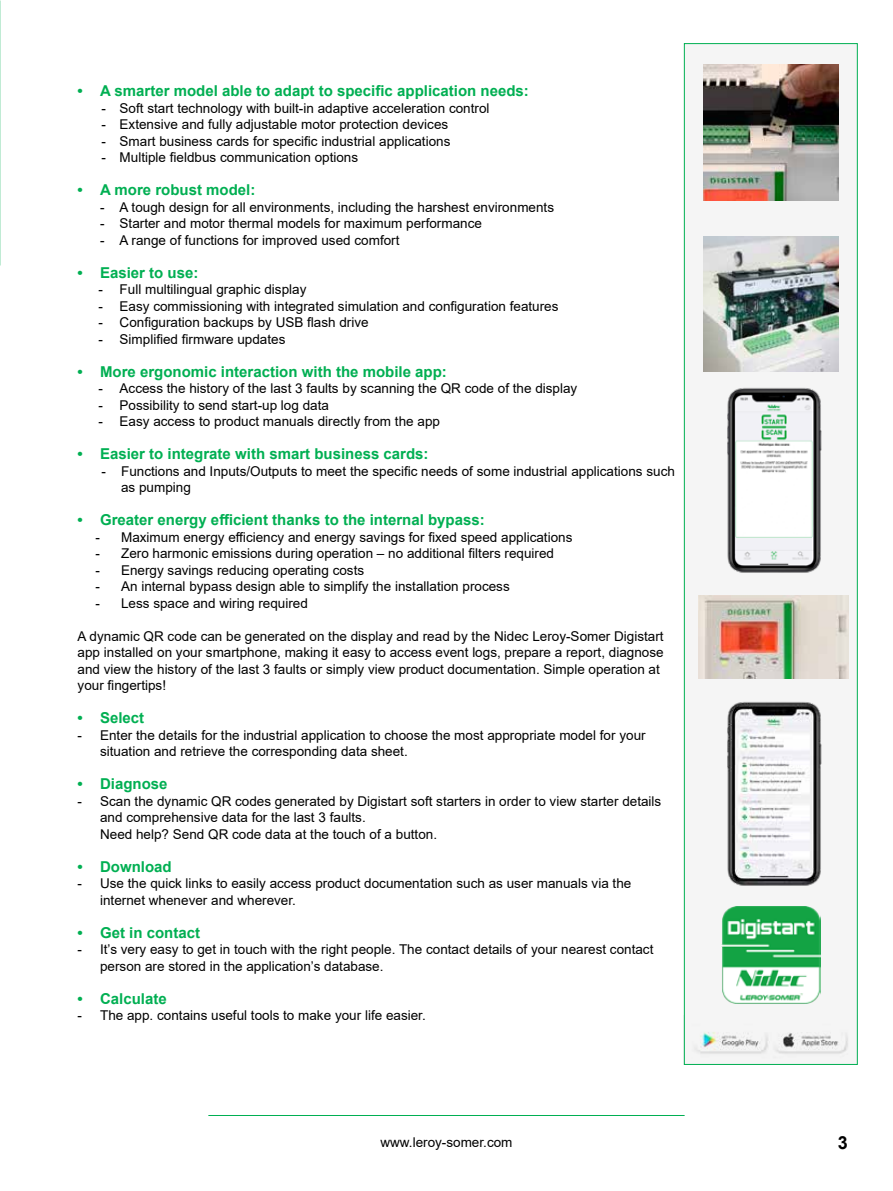
<style>
.page{position:relative;width:893px;height:1191px;background:#fff}
.page>*{position:absolute;margin:0;border:0;box-sizing:border-box;transform-origin:0 0}
.t1{font:700 18px "Arial";color:#000}
.t2{font:700 15px "Arial";color:#00af52}
.t3{font:13.5px/16.5px "Arial";color:#000}
</style>
<div class="page">
<hr style="left:208px;top:1115px;width:477px;height:1px;background:#00af52">
<div style="left:684px;top:43px;width:174px;height:1021px;background:#f5f5f5;border:1px solid #00af52"></div>
<img style="left:698px;top:595px;width:150px;height:83px">
<img style="left:721px;top:906px;width:100px;height:98px">
<img style="left:703px;top:65px;width:136px;height:136px">
<img style="left:684px;top:1016px;width:174px;height:48px">
<img style="left:727px;top:388px;width:95px;height:185px">
<img style="left:727px;top:701px;width:95px;height:185px">
<img style="left:703px;top:237px;width:136px;height:135px">
<p class="t2" style="left:78px;top:80px;width:453px">• A smarter model able to adapt to specific application needs:</p>
<p class="t3" style="left:102px;top:99px;width:389px">- Soft start technology with built-in adaptive acceleration control</p>
<p class="t3" style="left:102px;top:116px;width:348px">- Extensive and fully adjustable motor protection devices</p>
<p class="t3" style="left:102px;top:132px;width:350px">- Smart business cards for specific industrial applications</p>
<p class="t3" style="left:102px;top:149px;width:258px">- Multiple fieldbus communication options</p>
<p class="t2" style="left:78px;top:179px;width:179px">• A more robust model:</p>
<p class="t3" style="left:100px;top:198px;width:455px">- A tough design for all environments, including the harshest environments</p>
<p class="t3" style="left:100px;top:215px;width:383px">- Starter and motor thermal models for maximum performance</p>
<p class="t3" style="left:100px;top:231px;width:301px">- A range of functions for improved used comfort</p>
<p class="t2" style="left:78px;top:262px;width:122px">• Easier to use:</p>
<p class="t3" style="left:99px;top:281px;width:209px">- Full multilingual graphic display</p>
<p class="t3" style="left:99px;top:297px;width:461px">- Easy commissioning with integrated simulation and configuration features</p>
<p class="t3" style="left:99px;top:314px;width:272px">- Configuration backups by USB flash drive</p>
<p class="t3" style="left:99px;top:330px;width:188px">- Simplified firmware updates</p>
<p class="t2" style="left:78px;top:361px;width:371px">• More ergonomic interaction with the mobile app:</p>
<p class="t3" style="left:99px;top:380px;width:480px">- Access the history of the last 3 faults by scanning the QR code of the display</p>
<p class="t3" style="left:99px;top:396px;width:232px">- Possibility to send start-up log data</p>
<p class="t3" style="left:99px;top:413px;width:343px">- Easy access to product manuals directly from the app</p>
<p class="t2" style="left:78px;top:443px;width:352px">• Easier to integrate with smart business cards:</p>
<p class="t3" style="left:121px;top:462px;width:555px;text-indent:-19px">- Functions and Inputs/Outputs to meet the specific needs of some industrial applications such as pumping</p>
<p class="t2" style="left:78px;top:509px;width:409px">• Greater energy efficient thanks to the internal bypass:</p>
<p class="t3" style="left:96px;top:528px;width:478px">- Maximum energy efficiency and energy savings for fixed speed applications</p>
<p class="t3" style="left:96px;top:545px;width:460px">- Zero harmonic emissions during operation – no additional filters required</p>
<p class="t3" style="left:96px;top:561px;width:270px">- Energy savings reducing operating costs</p>
<p class="t3" style="left:96px;top:578px;width:416px">- An internal bypass design able to simplify the installation process</p>
<p class="t3" style="left:96px;top:594px;width:214px">- Less space and wiring required</p>
<p class="t3" style="left:78px;top:627px;width:588px">A dynamic QR code can be generated on the display and read by the Nidec Leroy-Somer Digistart app installed on your smartphone, making it easy to access event logs, prepare a report, diagnose and view the history of the last 3 faults or simply view product documentation. Simple operation at your fingertips!</p>
<p class="t2" style="left:78px;top:707px;width:68px">• Select</p>
<p class="t3" style="left:100px;top:726px;width:547px;text-indent:-23px">- Enter the details for the industrial application to choose the most appropriate model for your situation and retrieve the corresponding data sheet.</p>
<p class="t2" style="left:78px;top:773px;width:92px">• Diagnose</p>
<p class="t3" style="left:100px;top:792px;width:563px;text-indent:-23px">- Scan the dynamic QR codes generated by Digistart soft starters in order to view starter details and comprehensive data for the last 3 faults.<br>Need help? Send QR code data at the touch of a button.</p>
<p class="t2" style="left:78px;top:856px;width:96px">• Download</p>
<p class="t3" style="left:100px;top:875px;width:533px;text-indent:-23px">- Use the quick links to easily access product documentation such as user manuals via the internet whenever and wherever.</p>
<p class="t2" style="left:78px;top:922px;width:124px">• Get in contact</p>
<p class="t3" style="left:100px;top:941px;width:555px;text-indent:-23px">- It’s very easy to get in touch with the right people. The contact details of your nearest contact person are stored in the application’s database.</p>
<p class="t2" style="left:78px;top:988px;width:91px">• Calculate</p>
<p class="t3" style="left:78px;top:1007px;width:350px">- The app. contains useful tools to make your life easier.</p>
<p class="t3" style="left:380px;top:1134px;width:134px">www.leroy-somer.com</p>
<h1 class="t1" style="left:838px;top:1129px;width:12px">3</h1>
</div>
